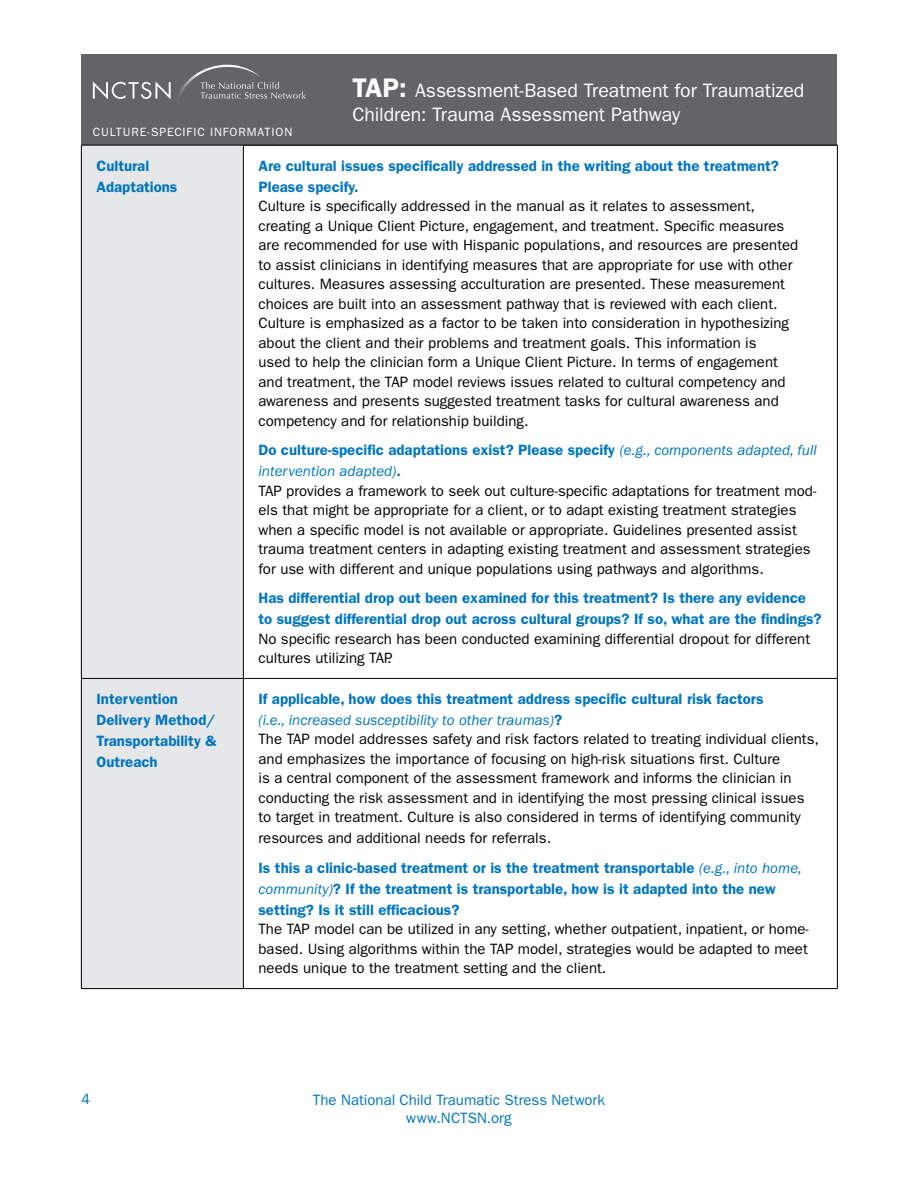
<style>
.page{position:relative;width:918px;height:1188px;background:#fff}
.page>*{position:absolute;margin:0;border:0;box-sizing:border-box;transform-origin:0 0}
.t1{font:19.5px/24px "ITC Franklin Gothic Std";letter-spacing:-.005em;color:#fff}
.t2{font:15px/19.5px "ITC Franklin Gothic Std";color:#000}
.t3{font:600 15px/21px "ITC Franklin Gothic Std";color:#0076c0}
.t4{font:15px/18px "ITC Franklin Gothic Std";color:#0076c0;text-align:center}
.t5{font:12px "ITC Franklin Gothic Std";letter-spacing:.075em;color:#fff}
.s1{font-weight:600;font-size:27px}
.s2{font-weight:400;font-style:italic}
.s3{font-weight:400;color:#000}
</style>
<div class="page">
<div style="left:81px;top:54px;width:756px;height:92px;background:#636467"></div>
<svg style="left:93px;top:64px;width:213px;height:36px"></svg>
<div style="left:82px;top:146px;width:161px;height:842px;background:#e6e7e8"></div>
<hr style="left:81px;top:145px;width:162px;height:1px;background:#000">
<hr style="left:81px;top:145px;width:1px;height:533px;background:#000">
<hr style="left:243px;top:145px;width:595px;height:1px;background:#000">
<hr style="left:243px;top:145px;width:1px;height:533px;background:#000">
<hr style="left:837px;top:145px;width:1px;height:533px;background:#000">
<hr style="left:81px;top:678px;width:162px;height:1px;background:#000">
<hr style="left:81px;top:679px;width:1px;height:309px;background:#000">
<hr style="left:243px;top:678px;width:595px;height:1px;background:#000">
<hr style="left:243px;top:679px;width:1px;height:309px;background:#000">
<hr style="left:837px;top:679px;width:1px;height:309px;background:#000">
<hr style="left:81px;top:988px;width:162px;height:1px;background:#000">
<hr style="left:243px;top:988px;width:595px;height:1px;background:#000">
<h1 class="t1" style="left:352px;top:79px;width:454px"><span class="s1">TAP:</span> Assessment-Based Treatment for Traumatized<br>Children: Trauma Assessment Pathway</h1>
<p class="t5" style="left:93px;top:125px;width:201px">CULTURE-SPECIFIC INFORMATION</p>
<p class="t3" style="left:96px;top:155px;width:82px">Cultural<br>Adaptations</p>
<p class="t3" style="left:258px;top:155px;width:522px">Are cultural issues specifically addressed in the writing about the treatment?<br>Please specify.</p>
<p class="t2" style="left:258px;top:196px;width:541px">Culture is specifically addressed in the manual as it relates to assessment, creating a Unique Client Picture, engagement, and treatment. Specific measures are recommended for use with Hispanic populations, and resources are presented to assist clinicians in identifying measures that are appropriate for use with other cultures. Measures assessing acculturation are presented. These measurement choices are built into an assessment pathway that is reviewed with each client.<br>Culture is emphasized as a factor to be taken into consideration in hypothesizing about the client and their problems and treatment goals. This information is<br>used to help the clinician form a Unique Client Picture. In terms of engagement and treatment, the TAP model reviews issues related to cultural competency and awareness and presents suggested treatment tasks for cultural awareness and competency and for relationship building.</p>
<p class="t3" style="left:258px;top:440px;width:560px">Do culture-specific adaptations exist? Please specify <span class="s2">(e.g., components adapted, full intervention adapted)</span>.</p>
<p class="t2" style="left:258px;top:481px;width:559px">TAP provides a framework to seek out culture-specific adaptations for treatment mod&shy;els that might be appropriate for a client, or to adapt existing treatment strategies when a specific model is not available or appropriate. Guidelines presented assist trauma treatment centers in adapting existing treatment and assessment strategies for use with different and unique populations using pathways and algorithms.</p>
<p class="t3" style="left:258px;top:588px;width:565px">Has differential drop out been examined for this treatment? Is there any evidence to suggest differential drop out across cultural groups? If so, what are the findings?</p>
<p class="t2" style="left:258px;top:629px;width:553px">No specific research has been conducted examining differential dropout for different cultures utilizing TAP.</p>
<p class="t3" style="left:96px;top:688px;width:121px">Intervention<br>Delivery Method/<br>Transportability &amp;<br>Outreach</p>
<p class="t3" style="left:258px;top:688px;width:507px">If applicable, how does this treatment address specific cultural risk factors <span class="s2">(i.e., increased susceptibility to other traumas)</span>?</p>
<p class="t2" style="left:258px;top:730px;width:562px">The TAP model addresses safety and risk factors related to treating individual clients, and emphasizes the importance of focusing on high-risk situations first. Culture<br>is a central component of the assessment framework and informs the clinician in conducting the risk assessment and in identifying the most pressing clinical issues to target in treatment. Culture is also considered in terms of identifying community</p>
<p class="t3" style="left:258px;top:823px;width:545px;line-height:29.7px"><span class="s3">resources and additional needs for referrals.<br></span>Is this a clinic-based treatment or is the treatment transportable <span class="s2">(e.g., into home,</span></p>
<p class="t3" style="left:258px;top:878px;width:519px"><span class="s2">community)</span>? If the treatment is transportable, how is it adapted into the new setting? Is it still efficacious?</p>
<p class="t2" style="left:258px;top:920px;width:552px;text-align:justify">The TAP model can be utilized in any setting, whether outpatient, inpatient, or home&shy;based. Using algorithms within the TAP model, strategies would be adapted to meet needs unique to the treatment setting and the client.</p>
<p class="t4" style="left:81px;top:1090px;width:10px">4</p>
<p class="t4" style="left:313px;top:1091px;width:294px">The National Child Traumatic Stress Network www.NCTSN.org</p>
</div>
